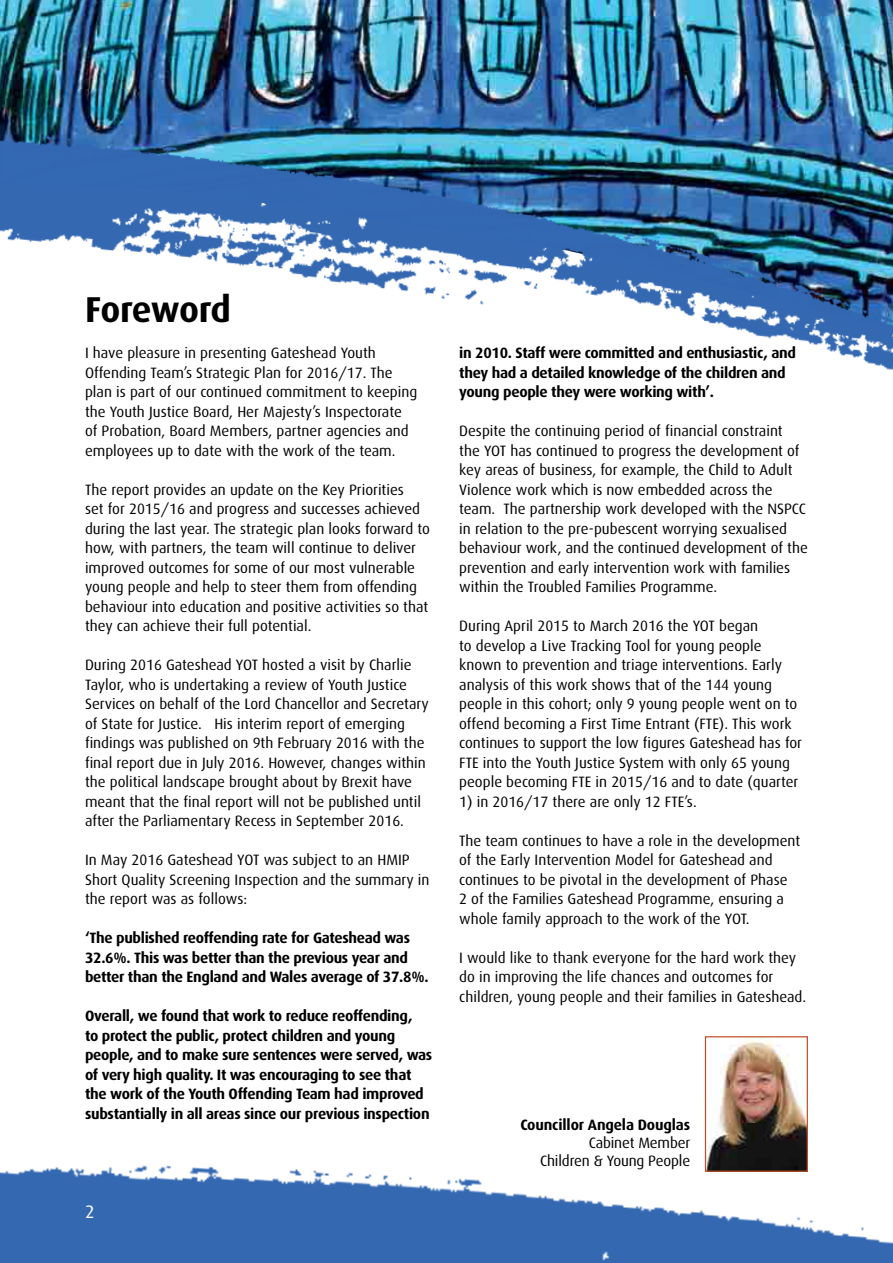
<style>
.page{position:relative;width:893px;height:1263px;background:#fff}
.page>*{position:absolute;margin:0;border:0;box-sizing:border-box;transform-origin:0 0}
.t1{font:700 36px "Dax";letter-spacing:-.025em;color:#000}
.t2{font:18px "Dax";color:#fff}
.t3{font:15px/19.5px "Dax";color:#000}
.t4{font:700 15px/19.5px "Dax";letter-spacing:-.02em;color:#000}
</style>
<div class="page">
<img style="left:0;top:0;width:893px;height:77px">
<img style="left:0;top:77px;width:893px;height:293px">
<img style="left:0;top:1141px;width:893px;height:122px">
<img style="left:707px;top:1038px;width:99px;height:132px">
<div style="left:705px;top:1036px;width:103px;height:136px;border:1px solid #c15027"></div>
<h1 class="t1" style="left:85px;top:289px;width:148px">Foreword</h1>
<p class="t3" style="left:85px;top:344px;width:334px">I have pleasure in presenting Gateshead Youth Offending Team’s Strategic Plan for 2016/17. The plan is part of our continued commitment to keeping the Youth Justice Board, Her Majesty’s Inspectorate of Probation, Board Members, partner agencies and employees up to date with the work of the team.</p>
<p class="t3" style="left:85px;top:480px;width:346px">The report provides an update on the Key Priorities<br>set for 2015/16 and progress and successes achieved during the last year. The strategic plan looks forward to how, with partners, the team will continue to deliver improved outcomes for some of our most vulnerable young people and help to steer them from offending behaviour into education and positive activities so that they can achieve their full potential.</p>
<p class="t3" style="left:85px;top:656px;width:345px">During 2016 Gateshead YOT hosted a visit by Charlie Taylor, who is undertaking a review of Youth Justice Services on behalf of the Lord Chancellor and Secretary of State for Justice. His interim report of emerging findings was published on 9th February 2016 with the final report due in July 2016. However, changes within the political landscape brought about by Brexit have meant that the final report will not be published until after the Parliamentary Recess in September 2016.</p>
<p class="t3" style="left:85px;top:851px;width:346px">In May 2016 Gateshead YOT was subject to an HMIP<br>Short Quality Screening Inspection and the summary in the report was as follows:</p>
<p class="t4" style="left:85px;top:928px;width:345px">‘The published reoffending rate for Gateshead was<br>32.6%. This was better than the previous year and better than the England and Wales average of 37.8%.</p>
<p class="t4" style="left:85px;top:1006px;width:349px">Overall, we found that work to reduce reoffending,<br>to protect the public, protect children and young people, and to make sure sentences were served, was of very high quality. It was encouraging to see that the work of the Youth Offending Team had improved substantially in all areas since our previous inspection</p>
<p class="t2" style="left:85px;top:1202px;width:11px">2</p>
<p class="t4" style="left:459px;top:343px;width:338px">in 2010. Staff were committed and enthusiastic, and they had a detailed knowledge of the children and young people they were working with’.</p>
<p class="t3" style="left:459px;top:422px;width:350px">Despite the continuing period of financial constraint<br>the YOT has continued to progress the development of key areas of business, for example, the Child to Adult Violence work which is now embedded across the team. The partnership work developed with the NSPCC in relation to the pre-pubescent worrying sexualised behaviour work, and the continued development of the prevention and early intervention work with families within the Troubled Families Programme.</p>
<p class="t3" style="left:459px;top:617px;width:344px">During April 2015 to March 2016 the YOT began<br>to develop a Live Tracking Tool for young people known to prevention and triage interventions. Early analysis of this work shows that of the 144 young people in this cohort; only 9 young people went on to offend becoming a First Time Entrant (FTE). This work continues to support the low figures Gateshead has for FTE into the Youth Justice System with only 65 young people becoming FTE in 2015/16 and to date (quarter</p>
<p class="t3" style="left:459px;top:792px;width:239px">1) in 2016/17 there are only 12 FTE’s.</p>
<p class="t3" style="left:459px;top:831px;width:343px">The team continues to have a role in the development of the Early Intervention Model for Gateshead and continues to be pivotal in the development of Phase<br>2 of the Families Gateshead Programme, ensuring a whole family approach to the work of the YOT.</p>
<p class="t3" style="left:459px;top:948px;width:348px">I would like to thank everyone for the hard work they do in improving the life chances and outcomes for children, young people and their families in Gateshead.</p>
<p class="t4" style="left:520px;top:1115px;width:171px">Councillor Angela Douglas</p>
<p class="t3" style="left:540px;top:1134px;width:152px;line-height:18px;text-align:right">Cabinet Member<br>Children &amp; Young People</p>
</div>
